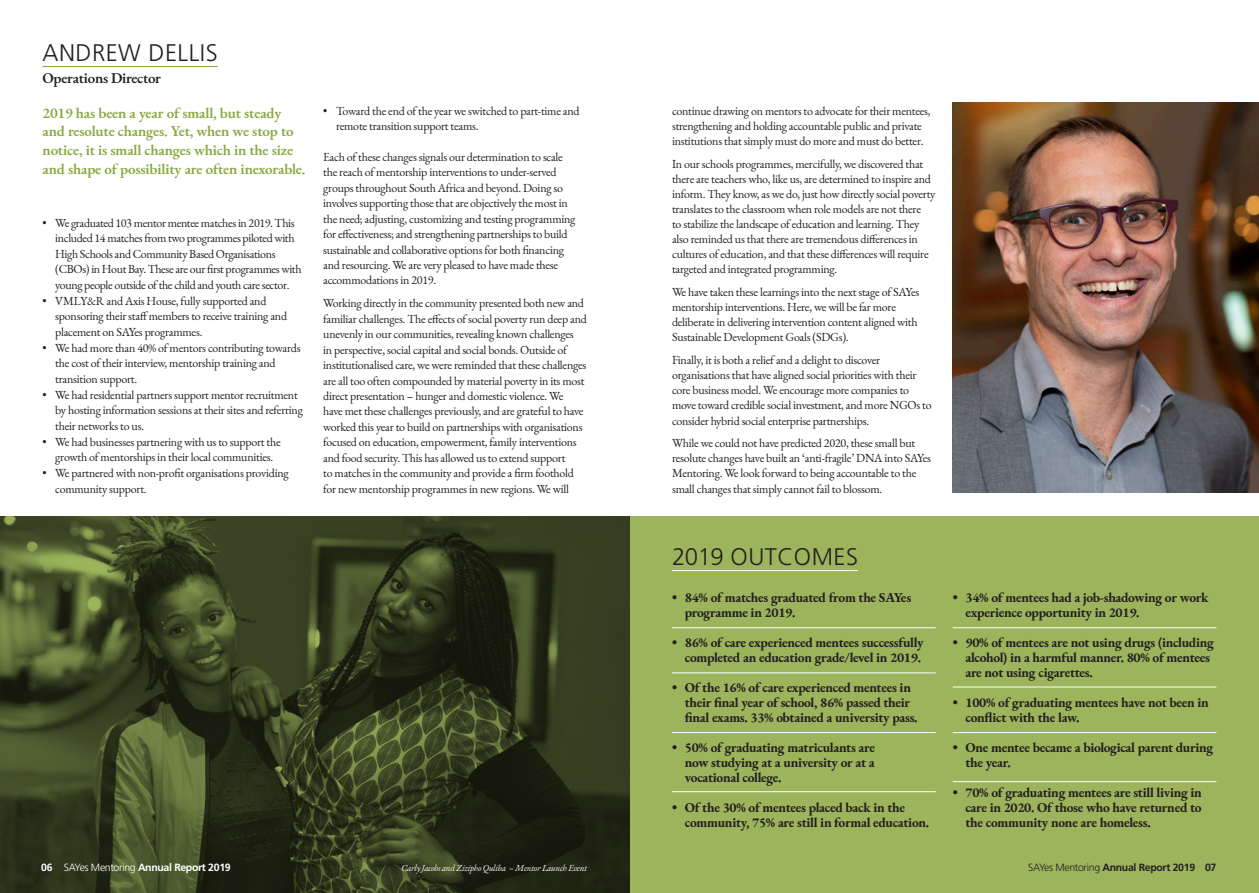
<style>
.page{position:relative;width:1259px;height:893px;background:#fff}
.page>*{position:absolute;margin:0;border:0;box-sizing:border-box;transform-origin:0 0}
.t1{font:300 24px "Frutiger";letter-spacing:.02em;color:#231f20}
.SubIntro{font:600 15px/18.6px "EB Garamond";letter-spacing:-.01em;color:#86a83d}
.Intro{font:600 15px "EB Garamond";letter-spacing:-.02em;color:#231f20}
.t2{font:700 13.5px/15px "EB Garamond";letter-spacing:-.02em;color:#231f20}
.t3{font:12px/15.5px "EB Garamond";letter-spacing:-.02em;color:#231f20}
.Folios{font:700 10.5px "Frutiger";letter-spacing:-.03em;color:#fff}
.Folios-2{font:700 10.5px "Frutiger";letter-spacing:-.03em;color:#231f20}
.t4{font:italic 9px "EB Garamond";letter-spacing:-.02em;color:#fff}
.s1{font-weight:300}
</style>
<div class="page">
<img style="left:952px;top:103px;width:307px;height:390px">
<div style="left:629px;top:517px;width:630px;height:376px;background:#9cb45c"></div>
<hr style="left:43px;top:66px;width:175px;height:1px;background:#86a83d">
<hr style="left:672px;top:570px;width:186px;height:1px;background:#fff">
<svg style="left:0;top:517px;width:629px;height:376px;background:#363e20"></svg>
<hr style="left:672px;top:627px;width:263px;height:1px;background:#fff">
<hr style="left:952px;top:627px;width:264px;height:1px;background:#fff">
<hr style="left:952px;top:687px;width:264px;height:1px;background:#fff">
<hr style="left:952px;top:732px;width:264px;height:1px;background:#fff">
<hr style="left:952px;top:781px;width:264px;height:1px;background:#fff">
<hr style="left:672px;top:672px;width:263px;height:1px;background:#fff">
<hr style="left:672px;top:732px;width:263px;height:1px;background:#fff">
<hr style="left:672px;top:791px;width:263px;height:1px;background:#fff">
<p class="t1" style="left:43px;top:39px;width:177px">ANDREW DELLIS</p>
<p class="Intro" style="left:43px;top:68px;width:120px">Operations Director</p>
<p class="SubIntro" style="left:43px;top:103px;width:264px">2019 has been a year of small, but steady and resolute changes. Yet, when we stop to notice, it is small changes which in the size and shape of possibility are often inexorable.</p>
<p class="t3" style="left:55px;top:215px;width:248px;text-indent:-13px">• We graduated 103 mentor mentee matches in 2019. This included 14 matches from two programmes piloted with High Schools and Community Based Organisations (CBOs) in Hout Bay. These are our first programmes with young people outside of the child and youth care sector.</p>
<p class="t3" style="left:55px;top:293px;width:233px;text-indent:-13px">• VMLY&amp;R and Axis House, fully supported and sponsoring their staff members to receive training and placement on SAYes programmes.</p>
<p class="t3" style="left:55px;top:340px;width:247px;text-indent:-13px">• We had more than 40% of mentors contributing towards the cost of their interview, mentorship training and transition support.</p>
<p class="t3" style="left:55px;top:387px;width:249px;text-indent:-13px">• We had residential partners support mentor recruitment by hosting information sessions at their sites and referring their networks to us.</p>
<p class="t3" style="left:43px;top:434px;width:240px;text-align:center">• We had businesses partnering with us to support the growth of mentorships in their local communities.</p>
<p class="t3" style="left:55px;top:465px;width:235px;text-indent:-13px">• We partnered with non-profit organisations providing community support.</p>
<p class="t3" style="left:336px;top:103px;width:245px;text-indent:-13px">• Toward the end of the year we switched to part-time and remote transition support teams.</p>
<p class="t3" style="left:323px;top:149px;width:254px">Each of these changes signals our determination to scale the reach of mentorship interventions to under-served groups throughout South Africa and beyond. Doing so involves supporting those that are objectively the most in the need; adjusting, customizing and testing programming for effectiveness; and strengthening partnerships to build sustainable and collaborative options for both financing and resourcing. We are very pleased to have made these accommodations in 2019.</p>
<p class="t3" style="left:323px;top:296px;width:265px">Working directly in the community presented both new and familiar challenges. The effects of social poverty run deep and unevenly in our communities, revealing known challenges<br>in perspective, social capital and social bonds. Outside of institutionalised care, we were reminded that these challenges are all too often compounded by material poverty in its most direct presentation – hunger and domestic violence. We<br>have met these challenges previously, and are grateful to have worked this year to build on partnerships with organisations focused on education, empowerment, family interventions and food security. This has allowed us to extend support<br>to matches in the community and provide a firm foothold for new mentorship programmes in new regions. We will</p>
<p class="t3" style="left:672px;top:103px;width:260px">continue drawing on mentors to advocate for their mentees, strengthening and holding accountable public and private institutions that simply must do more and must do better.</p>
<p class="t3" style="left:672px;top:156px;width:265px">In our schools programmes, mercifully, we discovered that there are teachers who, like us, are determined to inspire and inform. They know, as we do, just how directly social poverty translates to the classroom when role models are not there<br>to stabilize the landscape of education and learning. They also reminded us that there are tremendous differences in cultures of education, and that these differences will require targeted and integrated programming.</p>
<p class="t3" style="left:672px;top:284px;width:249px">We have taken these learnings into the next stage of SAYes mentorship interventions. Here, we will be far more deliberate in delivering intervention content aligned with Sustainable Development Goals (SDGs).</p>
<p class="t3" style="left:672px;top:352px;width:261px">Finally, it is both a relief and a delight to discover organisations that have aligned social priorities with their core business model. We encourage more companies to move toward credible social investment, and more NGOs to consider hybrid social enterprise partnerships.</p>
<p class="t3" style="left:672px;top:436px;width:260px">While we could not have predicted 2020, these small but resolute changes have built an ‘anti-fragile’ DNA into SAYes Mentoring. We look forward to being accountable to the small changes that simply cannot fail to blossom.</p>
<p class="t1" style="left:672px;top:543px;width:187px">2019 OUTCOMES</p>
<p class="t2" style="left:685px;top:590px;width:228px;text-indent:-13px">• 84% of matches graduated from the SAYes programme in 2019.</p>
<p class="t2" style="left:672px;top:635px;width:253px;text-align:right">• 86% of care experienced mentees successfully completed an education grade/level in 2019.</p>
<p class="t2" style="left:685px;top:680px;width:234px;text-indent:-13px">• Of the 16% of care experienced mentees in their final year of school, 86% passed their final exams. 33% obtained a university pass.</p>
<p class="t2" style="left:685px;top:740px;width:192px;text-align:justify;text-indent:-13px">• 50% of graduating matriculants are now studying at a university or at a vocational college.</p>
<p class="t2" style="left:685px;top:800px;width:246px;text-indent:-13px">• Of the 30% of mentees placed back in the community, 75% are still in formal education.</p>
<p class="t2" style="left:965px;top:590px;width:245px;text-indent:-13px">• 34% of mentees had a job-shadowing or work experience opportunity in 2019.</p>
<p class="t2" style="left:965px;top:635px;width:250px;text-indent:-13px">• 90% of mentees are not using drugs (including alcohol) in a harmful manner. 80% of mentees are not using cigarettes.</p>
<p class="t2" style="left:965px;top:695px;width:245px;text-indent:-13px">• 100% of graduating mentees have not been in conflict with the law.</p>
<p class="t2" style="left:965px;top:740px;width:249px;text-indent:-13px">• One mentee became a biological parent during the year.</p>
<p class="t2" style="left:965px;top:785px;width:238px;text-align:justify;text-indent:-13px">• 70% of graduating mentees are still living in care in 2020. Of those who have returned to the community none are homeless.</p>
<p class="Folios" style="left:41px;top:861px;width:13px">06</p>
<p class="Folios" style="left:64px;top:861px;width:168px"><span class="s1">SAYes Mentoring</span> Annual Report 2019</p>
<p class="t4" style="left:401px;top:862px;width:187px">Carly Jacobs and Zizipho Quliba – Mentor Launch Event</p>
<p class="Folios-2" style="left:1028px;top:861px;width:168px"><span class="s1">SAYes Mentoring</span> Annual Report 2019</p>
<p class="Folios-2" style="left:1205px;top:861px;width:13px">07</p>
</div>
